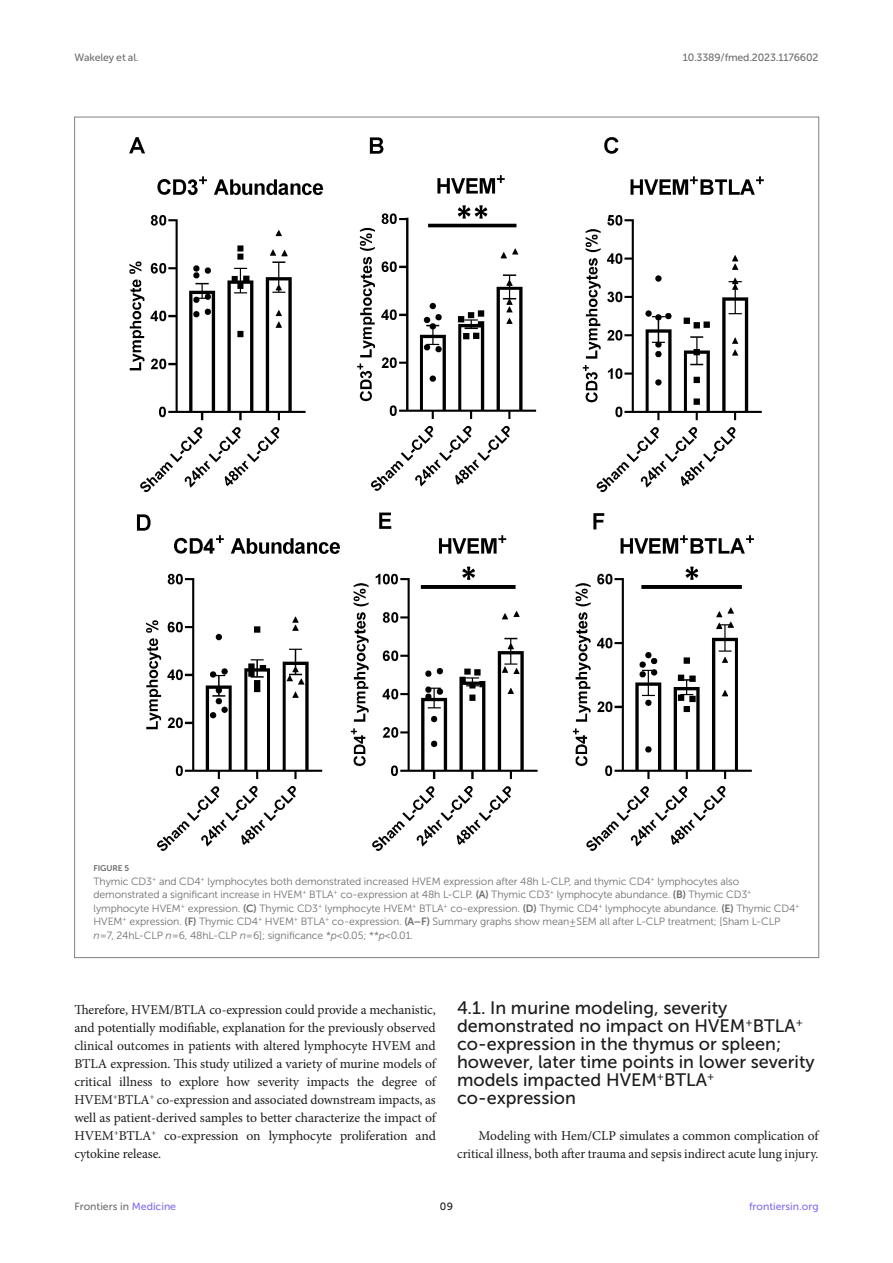
<style>
.page{position:relative;width:893px;height:1263px;background:#fff}
.page>*{position:absolute;margin:0;border:0;box-sizing:border-box;transform-origin:0 0}
.HEAD_2{font:18px/18px "Museo Sans 500";color:#1b1c1b}
.TEXT_FLUSH{font:13.5px/18px "Minion Pro";letter-spacing:-.005em;color:#1b1c1b;text-align:justify}
.FIG_LEG{font:10.5px/13.5px "Museo Sans 300";letter-spacing:-.01em;color:#706f70}
.t1{font:10.5px "Museo Sans 500";letter-spacing:-.015em;color:#706f70}
.t2{font:10.5px "Museo Sans 500";color:#856df0}
.t3{font:10.5px "Museo Sans 500";color:#1b1c1b}
.FIG_HD{font:8.25px "Museo Sans 700";letter-spacing:-.01em;color:#706f70}
.s1{font-family:"Museo Sans 700"}
.s2{font-style:italic}
.s3{color:#856df0}
</style>
<div class="page">
<img style="left:129px;top:137px;width:635px;height:714px">
<p class="t1" style="left:74px;top:51px;width:66px">Wakeley et al.</p>
<p class="t1" style="left:683px;top:51px;width:137px">10.3389/fmed.2023.1176602</p>
<p class="FIG_HD" style="left:94px;top:864px;width:37px">FIGURE 5</p>
<p class="FIG_LEG" style="left:94px;top:874px;width:707px">Thymic CD3<sup>+</sup> and CD4<sup>+</sup> lymphocytes both demonstrated increased HVEM expression after 48 h L-CLP, and thymic CD4<sup>+</sup> lymphocytes also demonstrated a significant increase in HVEM<sup>+</sup> BTLA<sup>+</sup> co-expression at 48 h L-CLP. <span class="s1">(A)</span> Thymic CD3<sup>+</sup> lymphocyte abundance. <span class="s1">(B)</span> Thymic CD3<sup>+ </sup>lymphocyte HVEM<sup>+</sup> expression. <span class="s1">(C)</span> Thymic CD3<sup>+</sup> lymphocyte HVEM<sup>+</sup> BTLA<sup>+</sup> co-expression. <span class="s1">(D)</span> Thymic CD4<sup>+</sup> lymphocyte abundance. <span class="s1">(E)</span> Thymic CD4<sup>+ </sup>HVEM<sup>+</sup> expression. <span class="s1">(F)</span> Thymic CD4<sup>+</sup> HVEM<sup>+</sup> BTLA<sup>+</sup> co-expression. <span class="s1">(A–F)</span> Summary graphs show mean ± SEM all after L-CLP treatment; [Sham L-CLP<br><span class="s2">n</span> = 7, 24 h L-CLP <span class="s2">n</span> = 6, 48 h L-CLP <span class="s2">n</span> = 6]; significance *<span class="s2">p</span> &lt; 0.05; **<span class="s2">p</span> &lt; 0.01.</p>
<p class="TEXT_FLUSH" style="left:74px;top:1001px;width:363px">Therefore, HVEM/BTLA co-expression could provide a mechanistic, and potentially modifiable, explanation for the previously observed clinical outcomes in patients with altered lymphocyte HVEM and BTLA expression. This study utilized a variety of murine models of critical illness to explore how severity impacts the degree of HVEM<sup>+</sup>BTLA<sup>+</sup> co-expression and associated downstream impacts, as well as patient-derived samples to better characterize the impact of HVEM<sup>+</sup>BTLA<sup>+</sup> co-expression on lymphocyte proliferation and cytokine release.</p>
<p class="HEAD_2" style="left:457px;top:999px;width:359px">4.1. In murine modeling, severity demonstrated no impact on HVEM<sup>+</sup>BTLA<sup>+ </sup>co-expression in the thymus or spleen; however, later time points in lower severity models impacted HVEM<sup>+</sup>BTLA<sup>+ </sup>co-expression</p>
<p class="TEXT_FLUSH" style="left:457px;top:1127px;width:363px;text-align:right">Modeling with Hem/CLP simulates a common complication of critical illness, both after trauma and sepsis indirect acute lung injury.</p>
<p class="t1" style="left:74px;top:1200px;width:103px">Frontiers in <span class="s3">Medicine</span></p>
<p class="t3" style="left:440px;top:1200px;width:15px">09</p>
<p class="t2" style="left:749px;top:1200px;width:71px">frontiersin.org</p>
</div>
